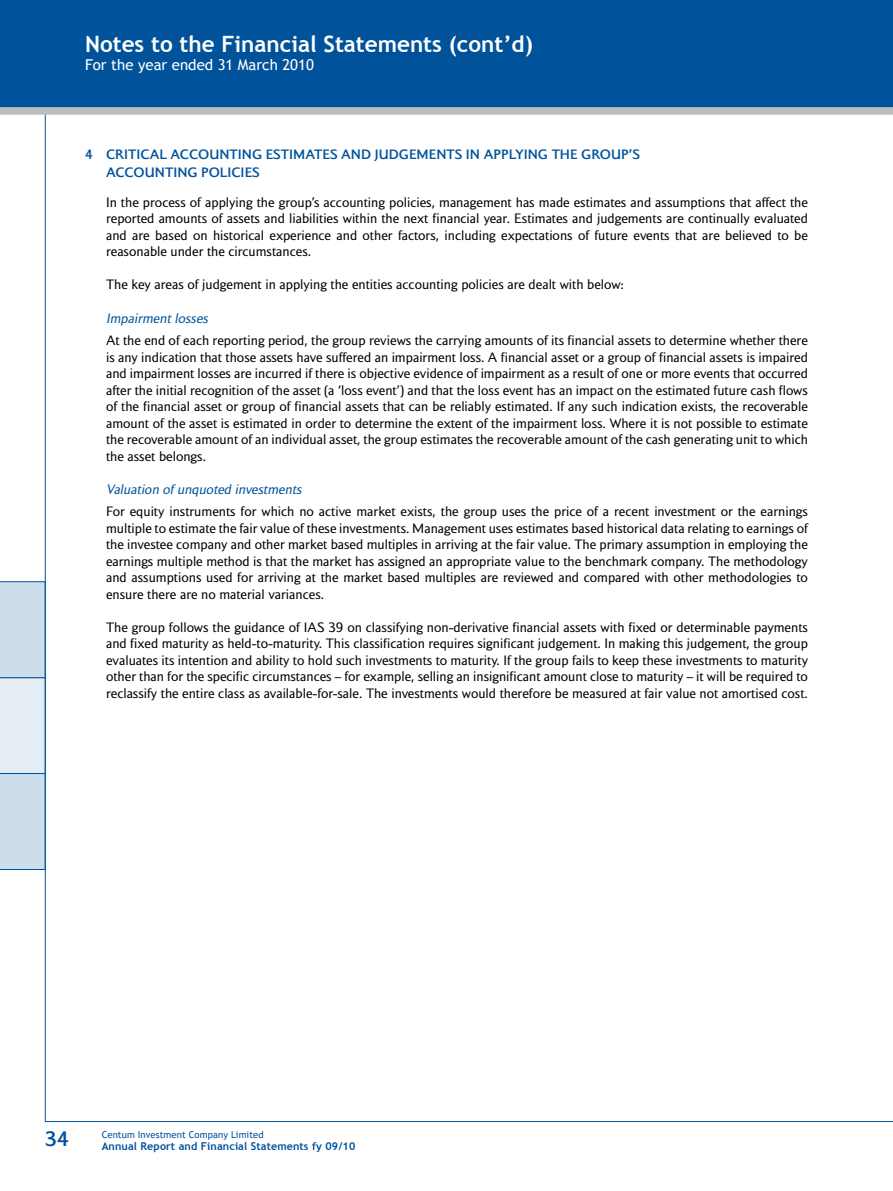
<style>
.page{position:relative;width:893px;height:1191px;background:#fff}
.page>*{position:absolute;margin:0;border:0;box-sizing:border-box;transform-origin:0 0}
.t1{font:700 22.5px "Trebuchet MS";color:#fff}
.t2{font:700 19.65px "Mylius Sans";color:#00539b}
.t3{font:15px "Trebuchet MS";color:#fff}
.t4{font:12.75px/16.5px "Mylius Sans";color:#000;text-align:justify}
.t5{font:700 12.75px/18px "Mylius Sans";color:#00539b}
.t6{font:italic 12.75px "Mylius Sans";color:#00539b}
.t7{font:700 10.8px "Trebuchet MS";letter-spacing:.01em;color:#00539b}
.t8{font:9.45px "Trebuchet MS";letter-spacing:.01em;color:#00539b}
</style>
<div class="page">
<svg style="left:0;top:581px;width:45px;height:289px"></svg>
<div style="left:0;top:0;width:893px;height:111px;background:#00539b"></div>
<div style="left:0;top:107px;width:893px;height:7px;background:#bcbec0"></div>
<h1 class="t1" style="left:85px;top:30px;width:449px">Notes to the Financial Statements (cont’d)</h1>
<p class="t3" style="left:85px;top:56px;width:230px">For the year ended 31 March 2010</p>
<p class="t5" style="left:106px;top:145px;width:535px;text-indent:-21px">4 CRITICAL ACCOUNTING ESTIMATES AND JUDGEMENTS IN APPLYING THE GROUP’S<br>ACCOUNTING POLICIES</p>
<p class="t4" style="left:106px;top:194px;width:703px">In the process of applying the group’s accounting policies, management has made estimates and assumptions that affect the reported amounts of assets and liabilities within the next financial year. Estimates and judgements are continually evaluated and are based on historical experience and other factors, including expectations of future events that are believed to be reasonable under the circumstances.</p>
<p class="t4" style="left:106px;top:276px;width:519px">The key areas of judgement in applying the entities accounting policies are dealt with below:</p>
<p class="t6" style="left:106px;top:310px;width:106px">Impairment losses</p>
<p class="t4" style="left:106px;top:332px;width:703px">At the end of each reporting period, the group reviews the carrying amounts of its financial assets to determine whether there is any indication that those assets have suffered an impairment loss. A financial asset or a group of financial assets is impaired and impairment losses are incurred if there is objective evidence of impairment as a result of one or more events that occurred after the initial recognition of the asset (a ‘loss event’) and that the loss event has an impact on the estimated future cash flows of the financial asset or group of financial assets that can be reliably estimated. If any such indication exists, the recoverable amount of the asset is estimated in order to determine the extent of the impairment loss. Where it is not possible to estimate the recoverable amount of an individual asset, the group estimates the recoverable amount of the cash generating unit to which the asset belongs.</p>
<p class="t6" style="left:106px;top:481px;width:200px">Valuation of unquoted investments</p>
<p class="t4" style="left:106px;top:503px;width:703px">For equity instruments for which no active market exists, the group uses the price of a recent investment or the earnings multiple to estimate the fair value of these investments. Management uses estimates based historical data relating to earnings of the investee company and other market based multiples in arriving at the fair value. The primary assumption in employing the earnings multiple method is that the market has assigned an appropriate value to the benchmark company. The methodology and assumptions used for arriving at the market based multiples are reviewed and compared with other methodologies to ensure there are no material variances.</p>
<p class="t4" style="left:106px;top:618px;width:703px">The group follows the guidance of IAS 39 on classifying non-derivative financial assets with fixed or determinable payments and fixed maturity as held-to-maturity. This classification requires significant judgement. In making this judgement, the group evaluates its intention and ability to hold such investments to maturity. If the group fails to keep these investments to maturity other than for the specific circumstances – for example, selling an insignificant amount close to maturity – it will be required to reclassify the entire class as available-for-sale. The investments would therefore be measured at fair value not amortised cost.</p>
<h2 class="t2" style="left:45px;top:1126px;width:25px">34</h2>
<p class="t8" style="left:102px;top:1129px;width:164px">Centum Investment Company Limited</p>
<p class="t7" style="left:102px;top:1139px;width:255px">Annual Report and Financial Statements fy 09/10</p>
</div>
